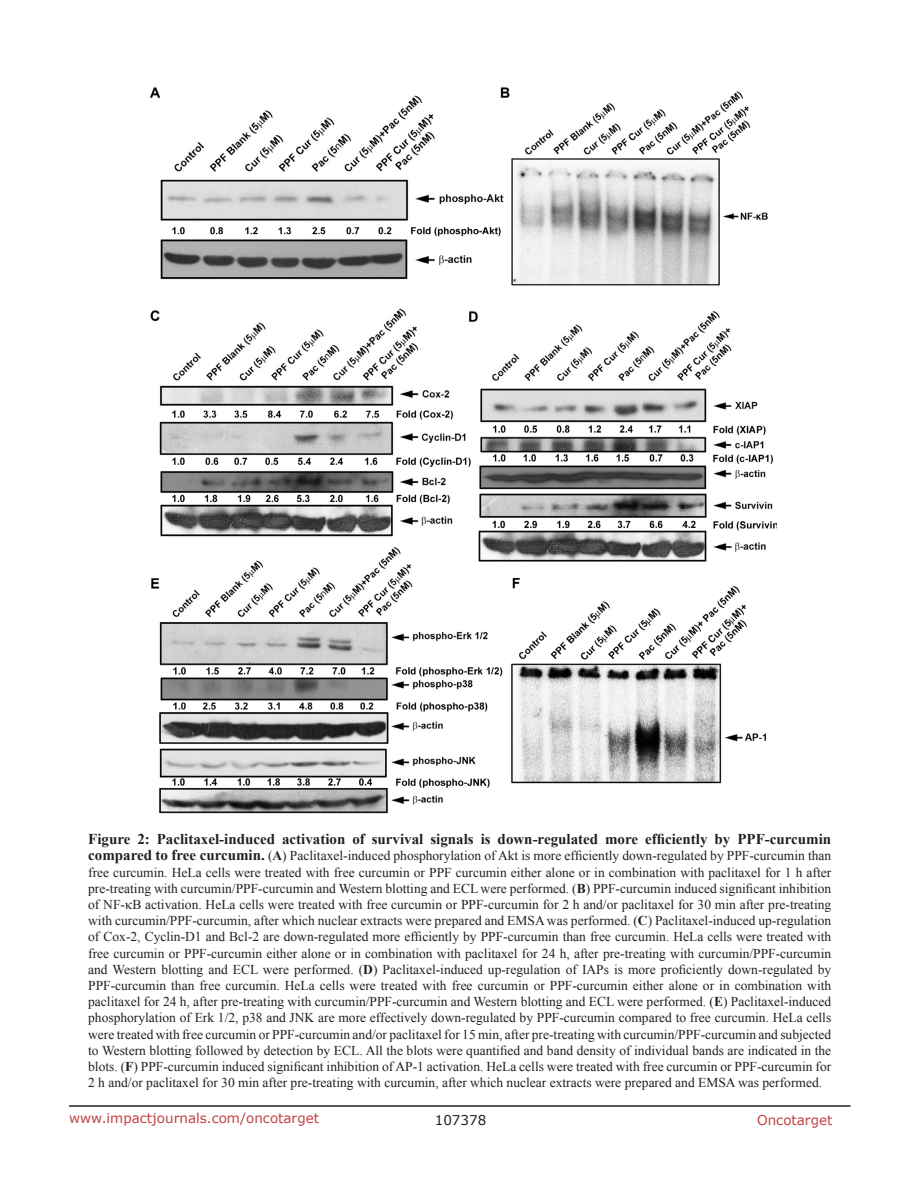
<style>
.page{position:relative;width:918px;height:1188px;background:#fff}
.page>*{position:absolute;margin:0;border:0;box-sizing:border-box;transform-origin:0 0}
.Figuretrx{font:700 15px "Times New Roman";color:#231f20}
.Figuretrx-2{font:13.5px/16.2px "Times New Roman";color:#231f20;text-align:justify}
.t1{font:13.5px "Verdana";color:#c24141}
.t2{font:13.5px "Verdana";color:#231f20}
.s1{font-weight:700;font-size:15px}
.s2{font-weight:700}
</style>
<div class="page">
<hr style="left:69px;top:1105px;width:781px;height:2px;background:#231f20">
<img style="left:150px;top:87px;width:626px;height:727px">
<p class="Figuretrx" style="left:88px;top:829px;width:745px">Figure 2: Paclitaxel-induced activation of survival signals is down-regulated more efficiently by PPF-curcumin</p>
<p class="Figuretrx-2" style="left:88px;top:848px;width:745px"><span class="s1">compared to free curcumin.</span> (<span class="s2">A</span>) Paclitaxel-induced phosphorylation of Akt is more efficiently down-regulated by PPF-curcumin than free curcumin. HeLa cells were treated with free curcumin or PPF curcumin either alone or in combination with paclitaxel for 1 h after pre-treating with curcumin/PPF-curcumin and Western blotting and ECL were performed. (<span class="s2">B</span>) PPF-curcumin induced significant inhibition of NF- B activation. HeLa cells were treated with free curcumin or PPF-curcumin for 2 h and/or paclitaxel for 30 min after pre-treating with curcumin/PPF-curcumin, after which nuclear extracts were prepared and EMSA was performed. (<span class="s2">C</span>) Paclitaxel-induced up-regulation of Cox-2, Cyclin-D1 and Bcl-2 are down-regulated more efficiently by PPF-curcumin than free curcumin. HeLa cells were treated with free curcumin or PPF-curcumin either alone or in combination with paclitaxel for 24 h, after pre-treating with curcumin/PPF-curcumin and Western blotting and ECL were performed. (<span class="s2">D</span>) Paclitaxel-induced up-regulation of IAPs is more proficiently down-regulated by PPF-curcumin than free curcumin. HeLa cells were treated with free curcumin or PPF-curcumin either alone or in combination with paclitaxel for 24 h, after pre-treating with curcumin/PPF-curcumin and Western blotting and ECL were performed. (<span class="s2">E</span>) Paclitaxel-induced phosphorylation of Erk 1/2, p38 and JNK are more effectively down-regulated by PPF-curcumin compared to free curcumin. HeLa cells were treated with free curcumin or PPF-curcumin and/or paclitaxel for 15 min, after pre-treating with curcumin/PPF-curcumin and subjected to Western blotting followed by detection by ECL. All the blots were quantified and band density of individual bands are indicated in the blots. (<span class="s2">F</span>) PPF-curcumin induced significant inhibition of AP-1 activation. HeLa cells were treated with free curcumin or PPF-curcumin for 2 h and/or paclitaxel for 30 min after pre-treating with curcumin, after which nuclear extracts were prepared and EMSA was performed.</p>
<p class="t1" style="left:69px;top:1109px;width:252px">www.impactjournals.com/oncotarget</p>
<p class="t2" style="left:435px;top:1111px;width:53px">107378</p>
<p class="t1" style="left:757px;top:1111px;width:77px">Oncotarget</p>
</div>
